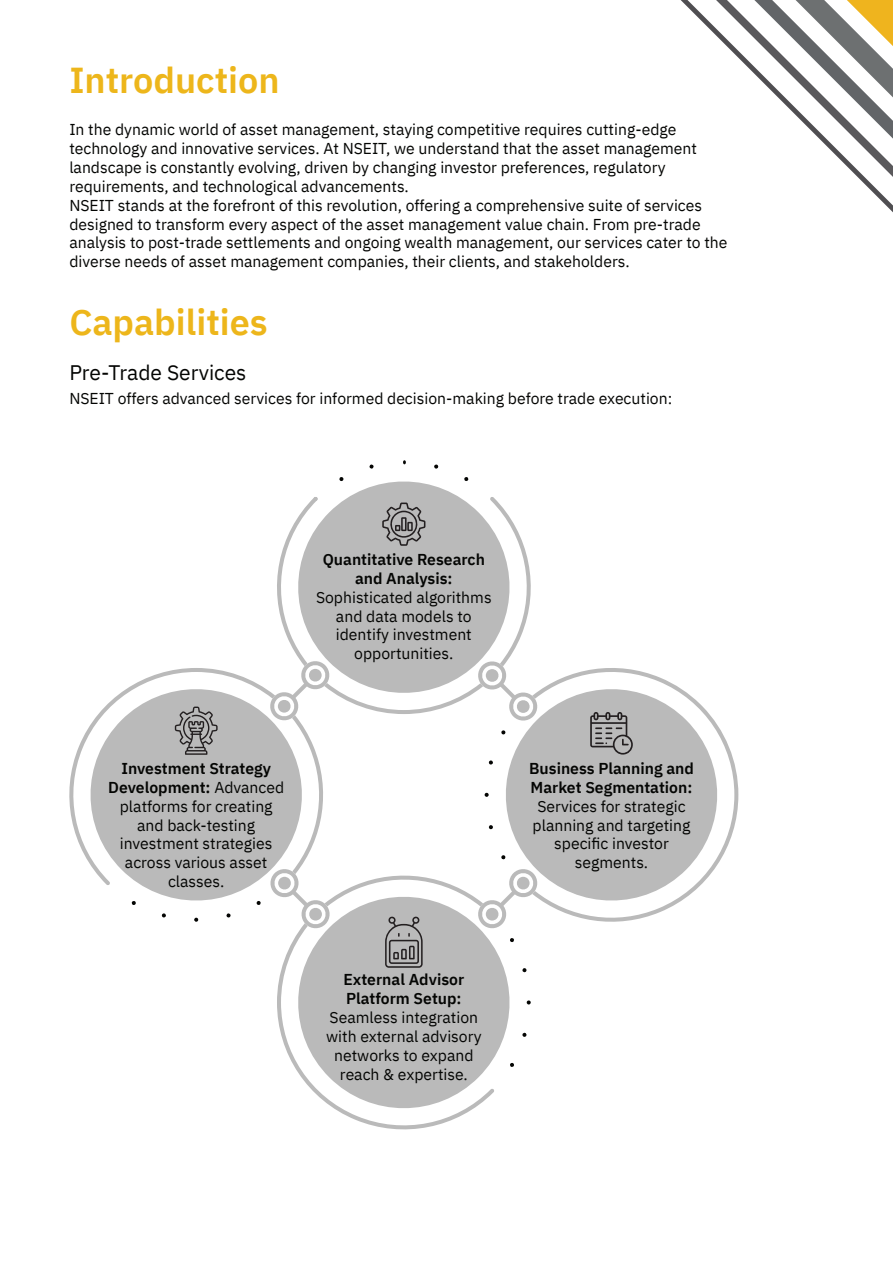
<style>
.page{position:relative;width:893px;height:1263px;background:#fff}
.page>*{position:absolute;margin:0;border:0;box-sizing:border-box;transform-origin:0 0}
.t1{font:600 36px "IBM Plex Sans";color:#edb61b}
.t2{font:21px "IBM Plex Sans";color:#040503}
.t3{font:15.75px/18.9px "IBM Plex Sans";color:#040503;text-align:center}
.t4{font:600 15.75px/18.9px "IBM Plex Sans";color:#040503}
.s1{font-weight:600}
</style>
<div class="page">
<svg style="left:681px;top:0;width:212px;height:212px"></svg>
<svg style="left:277px;top:536px;width:254px;height:178px"></svg>
<svg style="left:288px;top:478px;width:232px;height:225px;fill:#bababa"></svg>
<svg style="left:464px;top:477px;width:5px;height:4px"></svg>
<svg style="left:434px;top:464px;width:4px;height:5px"></svg>
<svg style="left:403px;top:460px;width:3px;height:4px"></svg>
<svg style="left:369px;top:464px;width:5px;height:5px"></svg>
<svg style="left:339px;top:477px;width:4px;height:4px"></svg>
<svg style="left:313px;top:497px;width:5px;height:4px"></svg>
<svg style="left:502px;top:725px;width:30px;height:139px;fill:#bababa"></svg>
<svg style="left:532px;top:668px;width:206px;height:254px;fill:#bababa"></svg>
<svg style="left:501px;top:855px;width:5px;height:4px"></svg>
<svg style="left:489px;top:825px;width:4px;height:4px"></svg>
<svg style="left:485px;top:793px;width:4px;height:4px"></svg>
<svg style="left:489px;top:760px;width:4px;height:5px"></svg>
<svg style="left:501px;top:730px;width:4px;height:4px"></svg>
<svg style="left:477px;top:660px;width:62px;height:62px"></svg>
<svg style="left:277px;top:875px;width:179px;height:255px"></svg>
<svg style="left:288px;top:886px;width:222px;height:232px;fill:#bababa"></svg>
<svg style="left:510px;top:1063px;width:4px;height:4px"></svg>
<svg style="left:522px;top:1032px;width:5px;height:5px"></svg>
<svg style="left:527px;top:1000px;width:4px;height:4px"></svg>
<svg style="left:522px;top:968px;width:5px;height:4px"></svg>
<svg style="left:510px;top:938px;width:4px;height:4px"></svg>
<svg style="left:477px;top:868px;width:62px;height:61px"></svg>
<svg style="left:69px;top:668px;width:254px;height:178px"></svg>
<svg style="left:80px;top:679px;width:232px;height:225px;fill:#bababa"></svg>
<svg style="left:131px;top:901px;width:5px;height:4px"></svg>
<svg style="left:162px;top:913px;width:4px;height:5px"></svg>
<svg style="left:194px;top:918px;width:4px;height:4px"></svg>
<svg style="left:226px;top:913px;width:5px;height:4px"></svg>
<svg style="left:257px;top:901px;width:4px;height:4px"></svg>
<svg style="left:269px;top:868px;width:62px;height:61px"></svg>
<svg style="left:269px;top:660px;width:62px;height:62px"></svg>
<svg style="left:382px;top:503px;width:43px;height:43px;background:#929192"></svg>
<svg style="left:175px;top:707px;width:43px;height:48px;background:#939292"></svg>
<svg style="left:590px;top:712px;width:43px;height:43px;background:#919090"></svg>
<svg style="left:385px;top:916px;width:38px;height:52px;background:#8f8d8e"></svg>
<h1 class="t1" style="left:69px;top:52px;width:212px">Introduction</h1>
<p class="t3" style="left:69px;top:119px;width:660px;text-align:left">In the dynamic world of asset management, staying competitive requires cutting-edge technology and innovative services. At NSEIT, we understand that the asset management landscape is constantly evolving, driven by changing investor preferences, regulatory requirements, and technological advancements.<br>NSEIT stands at the forefront of this revolution, offering a comprehensive suite of services designed to transform every aspect of the asset management value chain. From pre-trade analysis to post-trade settlements and ongoing wealth management, our services cater to the diverse needs of asset management companies, their clients, and stakeholders.</p>
<h1 class="t1" style="left:69px;top:294px;width:200px">Capabilities</h1>
<h2 class="t2" style="left:69px;top:356px;width:179px">Pre-Trade Services</h2>
<p class="t3" style="left:69px;top:387px;width:604px">NSEIT offers advanced services for informed decision-making before trade execution:</p>
<p class="t4" style="left:323px;top:548px;width:164px;text-align:center">Quantitative Research and Analysis:</p>
<p class="t3" style="left:316px;top:586px;width:177px">Sophisticated algorithms and data models to identify investment opportunities.</p>
<p class="t3" style="left:108px;top:757px;width:177px"><span class="s1">Investment Strategy<br>Development:</span> Advanced platforms for creating and back-testing investment strategies across various asset classes.</p>
<p class="t4" style="left:529px;top:757px;width:166px">Business Planning and<br>Market Segmentation:</p>
<p class="t3" style="left:533px;top:795px;width:159px">Services for strategic planning and targeting specific investor segments.</p>
<p class="t4" style="left:343px;top:969px;width:122px">External Advisor<br>Platform Setup:</p>
<p class="t3" style="left:326px;top:1007px;width:157px">Seamless integration with external advisory networks to expand reach &amp; expertise.</p>
</div>
